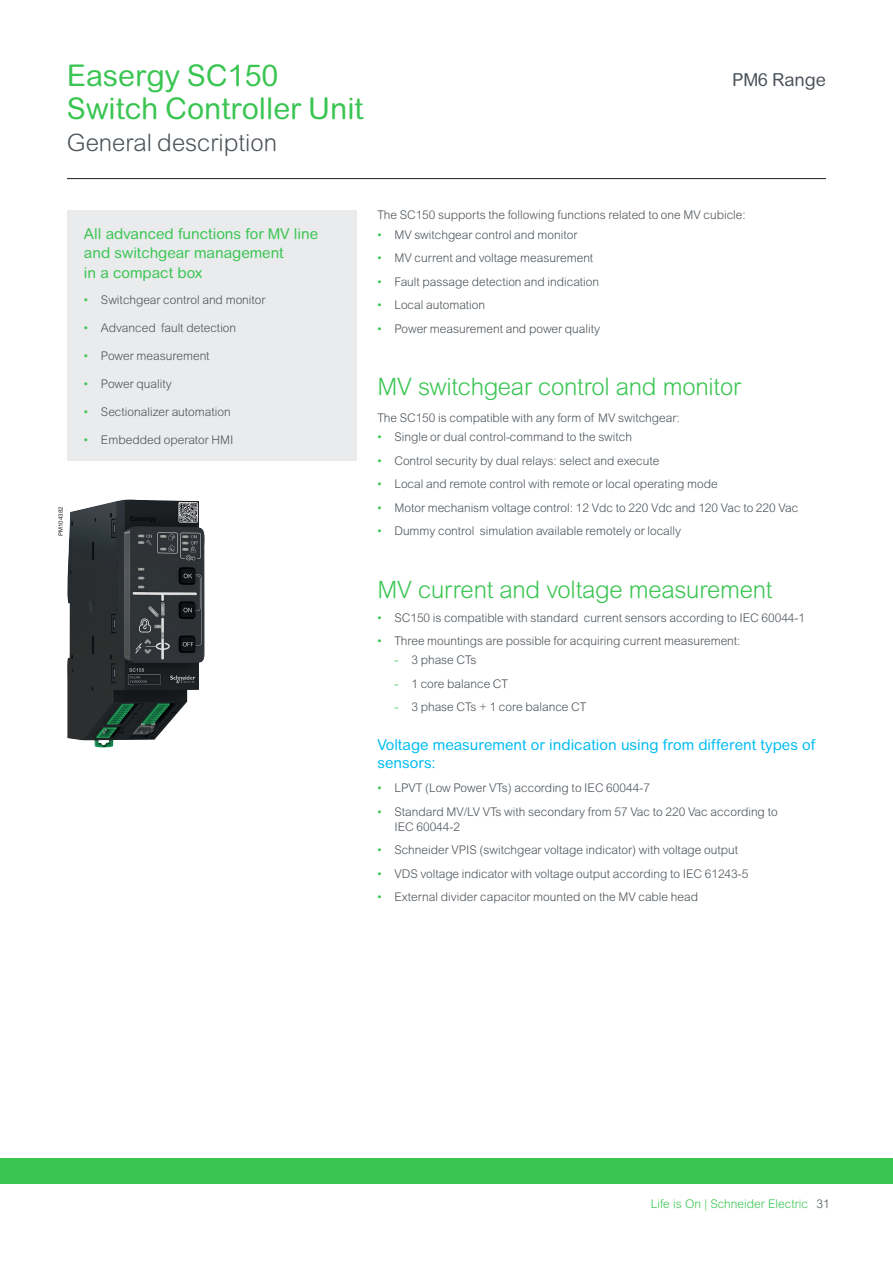
<style>
.page{position:relative;width:893px;height:1263px;background:#fff}
.page>*{position:absolute;margin:0;border:0;box-sizing:border-box;transform-origin:0 0}
.t1{font:30px/33px "Arial Rounded MT Std";color:#3ac552}
.t2{font:300 24px "Arial Rounded MT Std";letter-spacing:-.01em;color:#3ac552}
.t3{font:300 24px "Arial Rounded MT Std";color:#4d545a}
.t4{font:18px "Arial Rounded MT Std";color:#4d545a}
.t5{font:15px/19.5px "Arial Rounded MT Std";color:#3ac552}
.t6{font:15px/18px "Arial Rounded MT Std";color:#01bdf2}
.t7{font:300 12px/15px "Arial Rounded MT Std";color:#4d545a}
.t8{font:300 12px "Arial Rounded MT Std";color:#3ac552}
.t9{font:6px "Arial Rounded MT Std";color:#231f20}
.s1{color:#3ac552}
.s2{color:#4d545a}
</style>
<div class="page">
<hr style="left:67px;top:178px;width:759px;height:1px;background:#231f20">
<div style="left:0;top:1158px;width:893px;height:25px;background:#3ac552"></div>
<div style="left:67px;top:210px;width:289px;height:251px;background:#e9ebed"></div>
<img style="left:67px;top:499px;width:138px;height:249px">
<div style="left:132px;top:618px;width:21px;height:16px;background:#303438"></div>
<svg style="left:139px;top:618px;width:12px;height:14px"></svg>
<svg style="left:135px;top:643px;width:7px;height:11px"></svg>
<h1 class="t1" style="left:67px;top:59px;width:298px">Easergy SC150<br>Switch Controller Unit</h1>
<h2 class="t3" style="left:67px;top:129px;width:212px">General description</h2>
<h3 class="t4" style="left:732px;top:69px;width:95px">PM6 Range</h3>
<p class="t5" style="left:84px;top:223px;width:236px">All advanced functions for MV line and switchgear management<br>in a compact box</p>
<p class="t7" style="left:84px;top:292px;width:183px"><span class="s1">•</span> Switchgear control and monitor</p>
<p class="t7" style="left:84px;top:320px;width:154px"><span class="s1">•</span> Advanced fault detection</p>
<p class="t7" style="left:84px;top:348px;width:127px"><span class="s1">•</span> Power measurement</p>
<p class="t7" style="left:84px;top:376px;width:89px"><span class="s1">•</span> Power quality</p>
<p class="t7" style="left:84px;top:404px;width:148px"><span class="s1">•</span> Sectionalizer automation</p>
<p class="t7" style="left:84px;top:432px;width:151px"><span class="s1">•</span> Embedded operator HMI</p>
<p class="t9" style="left:57px;top:535px;width:30px;rotate:-90deg">PM104382</p>
<p class="t7" style="left:377px;top:208px;width:370px">The SC150 supports the following functions related to one MV cubicle:</p>
<p class="t7" style="left:377px;top:227px;width:202px"><span class="s1">•</span> MV switchgear control and monitor</p>
<p class="t7" style="left:377px;top:250px;width:217px"><span class="s1">•</span> MV current and voltage measurement</p>
<p class="t7" style="left:377px;top:274px;width:223px"><span class="s1">•</span> Fault passage detection and indication</p>
<p class="t7" style="left:377px;top:297px;width:109px"><span class="s1">•</span> Local automation</p>
<p class="t7" style="left:377px;top:321px;width:224px"><span class="s1">•</span> Power measurement and power quality</p>
<h2 class="t2" style="left:377px;top:373px;width:365px">MV switchgear control and monitor</h2>
<p class="t7" style="left:377px;top:410px;width:304px">The SC150 is compatible with any form of MV switchgear:</p>
<p class="t7" style="left:377px;top:429px;width:256px"><span class="s1">•</span> Single or dual control-command to the switch</p>
<p class="t7" style="left:377px;top:453px;width:284px"><span class="s1">•</span> Control security by dual relays: select and execute</p>
<p class="t7" style="left:377px;top:476px;width:342px"><span class="s1">•</span> Local and remote control with remote or local operating mode</p>
<p class="t7" style="left:377px;top:500px;width:422px"><span class="s1">•</span> Motor mechanism voltage control: 12 Vdc to 220 Vdc and 120 Vac to 220 Vac</p>
<p class="t7" style="left:377px;top:523px;width:305px"><span class="s1">•</span> Dummy control simulation available remotely or locally</p>
<h2 class="t2" style="left:377px;top:576px;width:397px">MV current and voltage measurement</h2>
<p class="t7" style="left:377px;top:610px;width:429px"><span class="s1">•</span> SC150 is compatible with standard current sensors according to IEC 60044-1</p>
<p class="t7" style="left:377px;top:633px;width:365px"><span class="s1">•</span> Three mountings are possible for acquiring current measurement:</p>
<p class="t7" style="left:394px;top:652px;width:84px"><span class="s1">-</span> 3 phase CTs</p>
<p class="t7" style="left:394px;top:676px;width:115px"><span class="s1">-</span> 1 core balance CT</p>
<p class="t7" style="left:394px;top:699px;width:194px"><span class="s1">-</span> 3 phase CTs + 1 core balance CT</p>
<p class="t6" style="left:377px;top:735px;width:439px">Voltage measurement or indication using from different types of sensors:</p>
<p class="t7" style="left:377px;top:780px;width:274px"><span class="s1">•</span> LPVT (Low Power VTs) according to IEC 60044-7</p>
<p class="t7" style="left:394px;top:804px;width:385px;text-indent:-17px"><span class="s1">•</span> Standard MV/LV VTs with secondary from 57 Vac to 220 Vac according to<br>IEC 60044-2</p>
<p class="t7" style="left:377px;top:842px;width:362px"><span class="s1">•</span> Schneider VPIS (switchgear voltage indicator) with voltage output</p>
<p class="t7" style="left:377px;top:866px;width:373px"><span class="s1">•</span> VDS voltage indicator with voltage output according to IEC 61243-5</p>
<p class="t7" style="left:377px;top:889px;width:322px"><span class="s1">•</span> External divider capacitor mounted on the MV cable head</p>
<p class="t8" style="left:651px;top:1197px;width:181px">Life is On | Schneider Electric <span class="s2">31</span></p>
</div>
